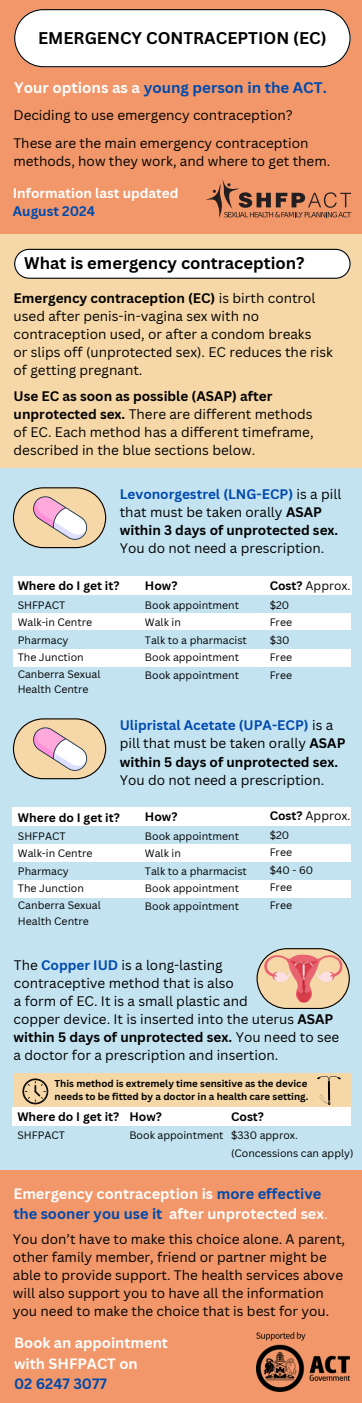
<style>
.page{position:relative;width:362px;height:1403px;background:#fff}
.page>*{position:absolute;margin:0;border:0;box-sizing:border-box;transform-origin:0 0}
.t1{font:700 16.5px "Canva Sans";color:#000}
.t2{font:700 15px "Canva Sans";color:#004aad}
.t3{font:700 14.55px/20.2px "Canva Sans";color:#fff}
.t4{font:13.5px/18px "Canva Sans";color:#000}
.t5{font:700 13.5px/18px "Canva Sans";color:#fff}
.t6{font:700 12px "Canva Sans";color:#000}
.t7{font:12px "Canva Sans";color:#000}
.t8{font:10.5px/17px "Canva Sans";color:#000}
.t9{font:700 9.75px/12.9px "Canva Sans";color:#000}
.s1{color:#fff}
.s2{color:#004aad}
.s3{font-weight:700}
.s4{font-weight:700;color:#004aad}
.s5{font-weight:400}
</style>
<div class="page">
<div style="left:0;top:1147px;width:361px;height:256px;background:#f1976a"></div>
<div style="left:0;top:910px;width:361px;height:259px;background:#c3e3f1"></div>
<div style="left:0;top:669px;width:361px;height:269px;background:#c3e3f1"></div>
<div style="left:0;top:444px;width:361px;height:264px;background:#c3e3f1"></div>
<div style="left:0;top:190px;width:361px;height:277px;background:#f6d7a7"></div>
<div style="left:0;top:0;width:361px;height:234px;background:#f1976a"></div>
<svg style="left:14px;top:249px;width:336px;height:30px;background:#ecebeb"></svg>
<svg style="left:13px;top:487px;width:93px;height:61px;background:#dec8b5"></svg>
<svg style="left:13px;top:718px;width:93px;height:61px;background:#dec8b5"></svg>
<svg style="left:256px;top:948px;width:93px;height:61px;background:#dfb59e"></svg>
<div style="left:13px;top:1074px;width:337px;height:33px;background:#f6d7a7"></div>
<svg style="left:14px;top:9px;width:336px;height:58px;background:#f4f1f0"></svg>
<svg style="left:206px;top:180px;width:144px;height:38px"></svg>
<div style="left:13px;top:576px;width:338px;height:18px;background:#fff"></div>
<div style="left:13px;top:649px;width:337px;height:17px;background:#fff"></div>
<div style="left:12px;top:613px;width:338px;height:17px;background:#fff"></div>
<div style="left:13px;top:881px;width:337px;height:17px;background:#fff"></div>
<div style="left:13px;top:844px;width:337px;height:18px;background:#fff"></div>
<div style="left:12px;top:807px;width:338px;height:18px;background:#fff"></div>
<div style="left:12px;top:1107px;width:338px;height:19px;background:#fff"></div>
<svg style="left:22px;top:1078px;width:26px;height:26px"></svg>
<svg style="left:317px;top:1076px;width:23px;height:29px"></svg>
<img style="left:256px;top:1332px;width:92px;height:60px">
<h4 class="t1" style="left:38px;top:26px;width:289px">EMERGENCY CONTRACEPTION (EC)</h4>
<p class="t2" style="left:14px;top:77px;width:314px"><span class="s1">Your options as a</span> young person in the ACT.</p>
<h3 class="t4" style="left:13px;top:106px;width:280px">Deciding to use emergency contraception?</h3>
<h2 class="t4" style="left:13px;top:134px;width:318px">These are the main emergency contraception methods, how they work, and where to get them.</h2>
<p class="t5" style="left:13px;top:184px;width:167px">Information last updated<br><span class="s2">August 2024</span></p>
<h1 class="t1" style="left:24px;top:251px;width:281px">What is emergency contraception?</h1>
<p class="t4" style="left:14px;top:289px;width:320px"><span class="s3">Emergency contraception (EC)</span> is birth control used after penis-in-vagina sex with no contraception used, or after a condom breaks<br>or slips off (unprotected sex). EC reduces the risk of getting pregnant.</p>
<p class="t4" style="left:14px;top:387px;width:301px"><span class="s3">Use EC as soon as possible (ASAP) after unprotected sex.</span> There are different methods of EC. Each method has a different timeframe, described in the blue sections below.</p>
<h5 class="t4" style="left:119px;top:485px;width:222px"><span class="s4">Levonorgestrel (LNG-ECP)</span> is a pill that must be taken orally <span class="s3">ASAP within 3 days of unprotected sex.<br></span>You do not need a prescription.</h5>
<h4 class="t6" style="left:18px;top:577px;width:103px">Where do I get it?</h4>
<h4 class="t8" style="left:18px;top:596px;width:84px">SHFPACT<br>Walk-in Centre<br>Pharmacy<br>The Junction<br>Canberra Sexual<br>Health Centre</h4>
<p class="t6" style="left:145px;top:577px;width:34px">How?</p>
<h5 class="t8" style="left:145px;top:596px;width:95px">Book appointment</h5>
<p class="t8" style="left:145px;top:613px;width:37px">Walk in</p>
<h4 class="t8" style="left:145px;top:631px;width:103px">Talk to a pharmacist</h4>
<h5 class="t8" style="left:145px;top:648px;width:95px">Book appointment</h5>
<p class="t8" style="left:145px;top:666px;width:95px">Book appointment</p>
<p class="t7" style="left:269px;top:577px;width:82px"><span class="s3">Cost?</span> Approx.</p>
<p class="t8" style="left:269px;top:596px;width:24px;line-height:17.5px">$20<br>Free $30<br>Free</p>
<h4 class="t8" style="left:269px;top:666px;width:24px">Free</h4>
<h4 class="t4" style="left:119px;top:716px;width:227px"><span class="s4">Ulipristal Acetate (UPA-ECP)</span> is a pill that must be taken orally <span class="s3">ASAP within 5 days of unprotected sex.<br></span>You do not need a prescription.</h4>
<p class="t6" style="left:18px;top:809px;width:103px">Where do I get it?</p>
<p class="t8" style="left:18px;top:827px;width:84px">SHFPACT<br>Walk-in Centre<br>Pharmacy<br>The Junction<br>Canberra Sexual<br>Health Centre</p>
<p class="t6" style="left:145px;top:808px;width:34px">How?</p>
<p class="t8" style="left:145px;top:827px;width:95px">Book appointment</p>
<p class="t8" style="left:145px;top:844px;width:37px">Walk in</p>
<h5 class="t8" style="left:145px;top:862px;width:103px">Talk to a pharmacist</h5>
<p class="t8" style="left:145px;top:879px;width:95px">Book appointment</p>
<h4 class="t8" style="left:145px;top:897px;width:95px">Book appointment</h4>
<p class="t4" style="left:14px;top:956px;width:235px">The <span class="s4">Copper IUD</span> is a long-lasting contraceptive method that is also<br>a form of EC. It is a small plastic and</p>
<h4 class="t7" style="left:269px;top:807px;width:82px"><span class="s3">Cost?</span> Approx.</h4>
<h4 class="t8" style="left:269px;top:826px;width:45px;line-height:17.5px">$20<br>Free $40 - 60<br>Free</h4>
<p class="t8" style="left:269px;top:896px;width:24px">Free</p>
<h4 class="t4" style="left:14px;top:1010px;width:326px">copper device. It is inserted into the uterus <span class="s3">ASAP within 5 days of unprotected sex.</span> You need to see a doctor for a prescription and insertion.</h4>
<p class="t9" style="left:54px;top:1077px;width:255px">This method is extremely time sensitive as the device needs to be fitted by a doctor in a health care setting.</p>
<p class="t6" style="left:17px;top:1108px;width:103px">Where do I get it?</p>
<p class="t8" style="left:17px;top:1126px;width:49px">SHFPACT</p>
<h6 class="t6" style="left:129px;top:1108px;width:34px">How?</h6>
<h5 class="t8" style="left:129px;top:1126px;width:95px">Book appointment</h5>
<p class="t6" style="left:231px;top:1108px;width:34px">Cost?</p>
<p class="t8" style="left:231px;top:1126px;width:68px">$330 approx.</p>
<p class="t8" style="left:231px;top:1144px;width:124px">(Concessions can apply)</p>
<p class="t3" style="left:13px;top:1183px;width:315px">Emergency contraception is <span class="s2">more effective the sooner you use it</span> after unprotected sex<span class="s5">.</span></p>
<p class="t4" style="left:13px;top:1230px;width:333px">You don’t have to make this choice alone. A parent, other family member, friend or partner might be able to provide support. The health services above will also support you to have all the information you need to make the choice that is best for you.</p>
<h4 class="t3" style="left:14px;top:1333px;width:155px">Book an appointment with SHFPACT on<br><span class="s2">02 6247 3077</span></h4>
</div>
